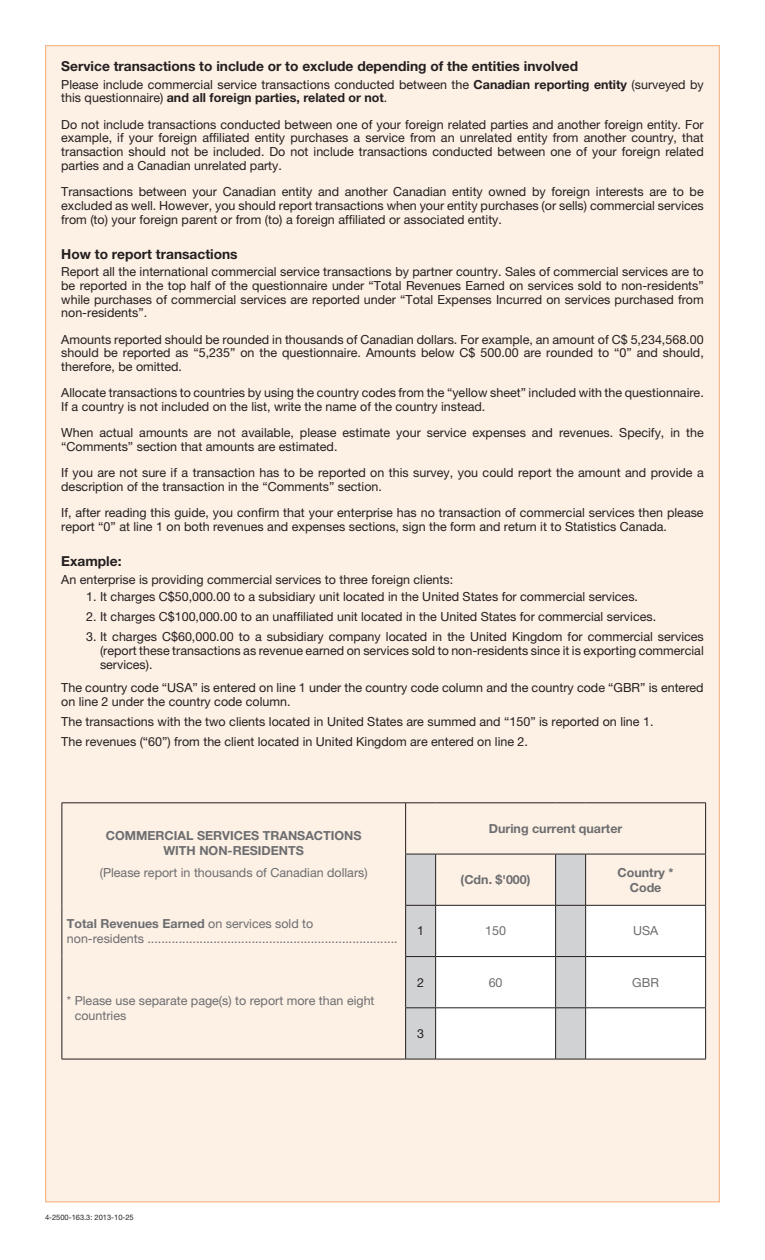
<style>
.page{position:relative;width:765px;height:1260px;background:#fff}
.page>*{position:absolute;margin:0;border:0;box-sizing:border-box;transform-origin:0 0}
.t1{font:700 13.75px "Helvetica Neue LT Pro";color:#231f20}
.t2{font:12.5px/13.8px "Helvetica Neue LT Pro";color:#231f20}
.t3{font:12.5px/15px "Helvetica Neue LT Pro";color:#6c6d70}
.t4{font:700 12.5px/15px "Helvetica Neue LT Pro";color:#6c6d70;text-align:center}
.t5{font:7.5px "Helvetica Neue LT Pro";color:#231f20}
.s1{font-weight:700}
</style>
<div class="page">
<div style="left:46px;top:46px;width:673px;height:1156px;background:#fdf0e4"></div>
<svg style="left:406px;top:855px;width:179px;height:204px"></svg>
<svg style="left:436px;top:906px;width:269px;height:153px;background:#f7f8f8"></svg>
<hr style="left:406px;top:802px;width:30px;height:1px;background:#231f20">
<hr style="left:436px;top:802px;width:120px;height:1px;background:#231f20">
<hr style="left:556px;top:802px;width:30px;height:1px;background:#231f20">
<hr style="left:586px;top:802px;width:120px;height:1px;background:#231f20">
<hr style="left:705px;top:803px;width:1px;height:51px;background:#231f20">
<hr style="left:405px;top:854px;width:31px;height:1px;background:#231f20">
<hr style="left:436px;top:854px;width:120px;height:1px;background:#231f20">
<hr style="left:435px;top:854px;width:1px;height:51px;background:#231f20">
<hr style="left:556px;top:854px;width:30px;height:1px;background:#231f20">
<hr style="left:555px;top:854px;width:1px;height:51px;background:#231f20">
<hr style="left:586px;top:854px;width:120px;height:1px;background:#231f20">
<hr style="left:585px;top:854px;width:1px;height:51px;background:#231f20">
<hr style="left:705px;top:854px;width:1px;height:51px;background:#231f20">
<hr style="left:405px;top:905px;width:31px;height:1px;background:#231f20">
<hr style="left:436px;top:905px;width:120px;height:1px;background:#231f20">
<hr style="left:435px;top:906px;width:1px;height:50px;background:#231f20">
<hr style="left:556px;top:905px;width:30px;height:1px;background:#231f20">
<hr style="left:555px;top:906px;width:1px;height:50px;background:#231f20">
<hr style="left:586px;top:905px;width:120px;height:1px;background:#231f20">
<hr style="left:585px;top:906px;width:1px;height:50px;background:#231f20">
<hr style="left:705px;top:906px;width:1px;height:50px;background:#231f20">
<hr style="left:405px;top:956px;width:31px;height:1px;background:#231f20">
<hr style="left:436px;top:956px;width:120px;height:1px;background:#231f20">
<hr style="left:435px;top:957px;width:1px;height:51px;background:#231f20">
<hr style="left:556px;top:956px;width:30px;height:1px;background:#231f20">
<hr style="left:555px;top:957px;width:1px;height:51px;background:#231f20">
<hr style="left:586px;top:956px;width:120px;height:1px;background:#231f20">
<hr style="left:585px;top:957px;width:1px;height:51px;background:#231f20">
<hr style="left:705px;top:957px;width:1px;height:51px;background:#231f20">
<hr style="left:405px;top:1008px;width:31px;height:1px;background:#231f20">
<hr style="left:436px;top:1008px;width:120px;height:1px;background:#231f20">
<hr style="left:435px;top:1008px;width:1px;height:51px;background:#231f20">
<hr style="left:556px;top:1008px;width:30px;height:1px;background:#231f20">
<hr style="left:555px;top:1008px;width:1px;height:51px;background:#231f20">
<hr style="left:586px;top:1008px;width:120px;height:1px;background:#231f20">
<hr style="left:585px;top:1008px;width:1px;height:51px;background:#231f20">
<hr style="left:705px;top:1008px;width:1px;height:51px;background:#231f20">
<hr style="left:62px;top:802px;width:344px;height:1px;background:#231f20">
<hr style="left:62px;top:803px;width:1px;height:51px;background:#231f20">
<hr style="left:405px;top:803px;width:1px;height:51px;background:#231f20">
<hr style="left:62px;top:854px;width:1px;height:51px;background:#231f20">
<hr style="left:405px;top:854px;width:1px;height:51px;background:#231f20">
<hr style="left:62px;top:905px;width:1px;height:52px;background:#231f20">
<hr style="left:405px;top:906px;width:1px;height:50px;background:#231f20">
<hr style="left:62px;top:957px;width:1px;height:51px;background:#231f20">
<hr style="left:405px;top:957px;width:1px;height:51px;background:#231f20">
<hr style="left:62px;top:1008px;width:1px;height:51px;background:#231f20">
<hr style="left:405px;top:1008px;width:1px;height:51px;background:#231f20">
<hr style="left:62px;top:1059px;width:344px;height:1px;background:#231f20">
<hr style="left:406px;top:1059px;width:30px;height:1px;background:#231f20">
<hr style="left:436px;top:1059px;width:120px;height:1px;background:#231f20">
<hr style="left:556px;top:1059px;width:30px;height:1px;background:#231f20">
<hr style="left:586px;top:1059px;width:120px;height:1px;background:#231f20">
<p class="t1" style="left:61px;top:58px;width:518px">Service transactions to include or to exclude depending of the entities involved</p>
<p class="t2" style="left:61px;top:77px;width:644px">Please include commercial service transactions conducted between the <span class="s1">Canadian reporting entity</span> (surveyed by this questionnaire) <span class="s1">and all foreign parties, related or not</span>.</p>
<p class="t2" style="left:61px;top:117px;width:644px;text-align:justify">Do not include transactions conducted between one of your foreign related parties and another foreign entity. For example, if your foreign affiliated entity purchases a service from an unrelated entity from another country, that transaction should not be included. Do not include transactions conducted between one of your foreign related parties and a Canadian unrelated party.</p>
<p class="t2" style="left:61px;top:185px;width:644px;text-align:justify">Transactions between your Canadian entity and another Canadian entity owned by foreign interests are to be excluded as well. However, you should report transactions when your entity purchases (or sells) commercial services from (to) your foreign parent or from (to) a foreign affiliated or associated entity.</p>
<p class="t1" style="left:61px;top:245px;width:178px">How to report transactions</p>
<p class="t2" style="left:61px;top:265px;width:644px;text-align:justify">Report all the international commercial service transactions by partner country. Sales of commercial services are to be reported in the top half of the questionnaire under “Total Revenues Earned on services sold to non-residents” while purchases of commercial services are reported under “Total Expenses Incurred on services purchased from non-residents”.</p>
<p class="t2" style="left:61px;top:332px;width:644px;text-align:justify">Amounts reported should be rounded in thousands of Canadian dollars. For example, an amount of C$ 5,234,568.00 should be reported as “5,235” on the questionnaire. Amounts below C$ 500.00 are rounded to “0” and should, therefore, be omitted.</p>
<p class="t2" style="left:61px;top:386px;width:644px">Allocate transactions to countries by using the country codes from the “yellow sheet” included with the questionnaire.<br>If a country is not included on the list, write the name of the country instead.</p>
<p class="t2" style="left:61px;top:426px;width:644px">When actual amounts are not available, please estimate your service expenses and revenues. Specify, in the “Comments” section that amounts are estimated.</p>
<p class="t2" style="left:61px;top:466px;width:644px">If you are not sure if a transaction has to be reported on this survey, you could report the amount and provide a description of the transaction in the “Comments” section.</p>
<p class="t2" style="left:61px;top:506px;width:644px">If, after reading this guide, you confirm that your enterprise has no transaction of commercial services then please report “0” at line 1 on both revenues and expenses sections, sign the form and return it to Statistics Canada.</p>
<p class="t1" style="left:61px;top:553px;width:62px">Example:</p>
<p class="t2" style="left:61px;top:572px;width:393px">An enterprise is providing commercial services to three foreign clients:</p>
<p class="t2" style="left:86px;top:590px;width:553px">1. It charges C$50,000.00 to a subsidiary unit located in the United States for commercial services.</p>
<p class="t2" style="left:86px;top:610px;width:571px">2. It charges C$100,000.00 to an unaffiliated unit located in the United States for commercial services.</p>
<p class="t2" style="left:100px;top:630px;width:605px;text-align:justify;text-indent:-14px">3. It charges C$60,000.00 to a subsidiary company located in the United Kingdom for commercial services (report these transactions as revenue earned on services sold to non-residents since it is exporting commercial services).</p>
<p class="t2" style="left:61px;top:681px;width:644px">The country code “USA” is entered on line 1 under the country code column and the country code “GBR” is entered on line 2 under the country code column.</p>
<p class="t2" style="left:61px;top:715px;width:594px">The transactions with the two clients located in United States are summed and “150” is reported on line 1.</p>
<p class="t2" style="left:61px;top:735px;width:468px">The revenues (“60”) from the client located in United Kingdom are entered on line 2.</p>
<p class="t4" style="left:106px;top:828px;width:257px">COMMERCIAL SERVICES TRANSACTIONS<br>WITH NON-RESIDENTS</p>
<p class="t3" style="left:100px;top:865px;width:269px">(Please report in thousands of Canadian dollars)</p>
<p class="t4" style="left:489px;top:821px;width:135px">During current quarter</p>
<p class="t4" style="left:461px;top:872px;width:71px">(Cdn. $'000)</p>
<p class="t4" style="left:618px;top:864px;width:58px">Country *<br>Code</p>
<p class="t3" style="left:67px;top:916px;width:332px"><span class="s1">Total Revenues Earned</span> on services sold to<br>non-residents ........................................................................</p>
<p class="t2" style="left:417px;top:924px;width:8px">1</p>
<p class="t3" style="left:485px;top:923px;width:22px">150</p>
<p class="t3" style="left:633px;top:923px;width:27px">USA</p>
<p class="t3" style="left:75px;top:993px;width:301px;text-indent:-8px">* Please use separate page(s) to report more than eight countries</p>
<p class="t2" style="left:417px;top:975px;width:8px">2</p>
<p class="t3" style="left:489px;top:975px;width:15px">60</p>
<p class="t3" style="left:632px;top:975px;width:28px">GBR</p>
<p class="t2" style="left:417px;top:1026px;width:8px">3</p>
<p class="t5" style="left:45px;top:1213px;width:90px">4-2500-163.3: 2013-10-25</p>
</div>
